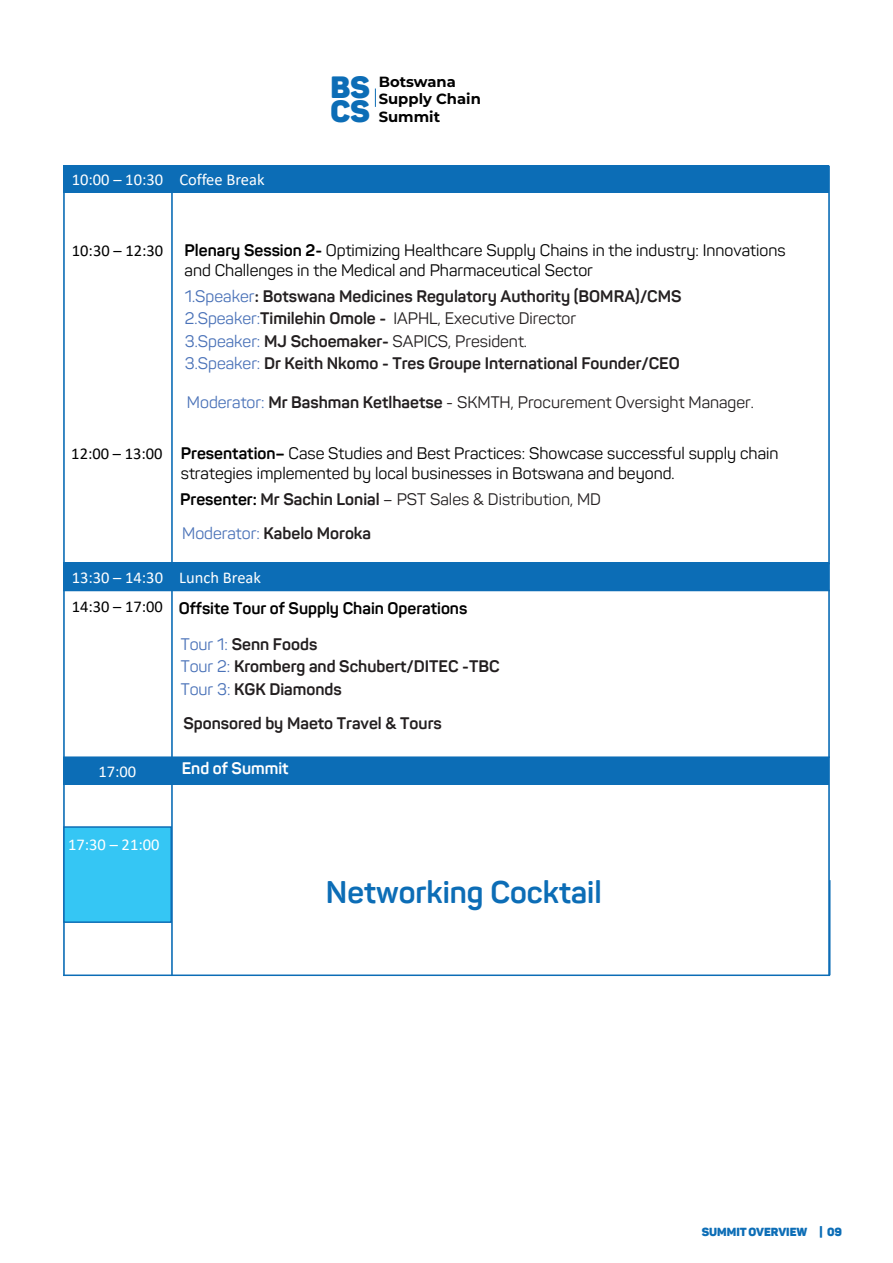
<style>
.page{position:relative;width:893px;height:1263px;background:#fff}
.page>*{position:absolute;margin:0;border:0;box-sizing:border-box;transform-origin:0 0}
.t1{font:700 30.9px "Panton";color:#0c6db6}
.t2{font:900 30.3px/24.5px "Panton";color:#0c6db6}
.t3{font:700 16.5px/22.5px "Panton";color:#231f20}
.t4{font:16.5px/19.8px "Panton";color:#010101;text-align:center}
.t5{font:16.5px "Panton";color:#231f20}
.t6{font:700 16.5px/36px "Panton";color:#010101}
.t7{font:16.5px "Calibri";color:#fff}
.t8{font:16.5px "Calibri";color:#010101}
.t9{font:700 16.5px "Panton";color:#fff}
.t10{font:700 14.7px/17.7px "Montserrat";color:#010101}
.t11{font:900 11.55px "Panton";color:#0c6db6}
.s1{font-weight:700}
.s2{font-weight:400;color:#4a72b8}
.s3{font-family:"Calibri"}
.s4{font-weight:400}
.s5{color:#4a72b8}
.s6{color:#010101}
.s7{font-family:"Calibri";font-weight:400}
.s8{color:#231f20}
</style>
<div class="page">
<svg style="left:375px;top:89px;width:1px;height:18px"></svg>
<div style="left:64px;top:166px;width:108px;height:27px;background:#0c6db6"></div>
<div style="left:172px;top:166px;width:657px;height:27px;background:#0c6db6"></div>
<div style="left:64px;top:563px;width:108px;height:28px;background:#0c6db6"></div>
<div style="left:172px;top:563px;width:657px;height:28px;background:#0c6db6"></div>
<div style="left:64px;top:757px;width:108px;height:27px;background:#0c6db6"></div>
<div style="left:172px;top:757px;width:657px;height:27px;background:#0c6db6"></div>
<hr style="left:63px;top:166px;width:2px;height:810px;background:#0c6db6">
<hr style="left:171px;top:166px;width:2px;height:810px;background:#0c6db6">
<hr style="left:828px;top:166px;width:2px;height:810px;background:#0c6db6">
<hr style="left:63px;top:756px;width:767px;height:2px;background:#0c6db6">
<hr style="left:63px;top:974px;width:767px;height:2px;background:#0c6db6">
<div style="left:63px;top:826px;width:109px;height:97px;background:#35c6f4;border:2px solid #0c6db6"></div>
<p class="t7" style="left:72px;top:168px;width:194px">10:00 – 10:30 Coffee Break</p>
<h2 class="t2" style="left:330px;top:75px;width:41px">BS<br>CS</h2>
<p class="t10" style="left:379px;top:72px;width:104px">Botswana<br>Supply Chain<br>Summit</p>
<p class="t8" style="left:72px;top:239px;width:93px">10:30 – 12:30</p>
<p class="t4" style="left:185px;top:241px;width:603px;text-align:left"><span class="s1">Plenary Session 2-</span> Optimizing Healthcare Supply Chains in the industry: Innovations and Challenges in the Medical and Pharmaceutical Sector</p>
<p class="t3" style="left:185px;top:284px;width:498px"><span class="s2">1.Speaker</span><span class="s3">:</span> Botswana Medicines Regulatory Authority (BOMRA)/CMS <span class="s2">2.Speaker:</span>Timilehin Omole - <span class="s4">IAPHL, Executive Director<br></span><span class="s2">3.Speaker:</span> MJ Schoemaker- <span class="s4">SAPICS, President.<br></span><span class="s2">3.Speaker:</span> Dr Keith Nkomo - Tres Groupe International Founder/CEO</p>
<p class="t5" style="left:187px;top:392px;width:568px"><span class="s5">Moderator:</span> <span class="s1">Mr Bashman Ketlhaetse</span> - SKMTH, Procurement Oversight Manager.</p>
<p class="t4" style="left:71px;top:443px;width:709px"><span class="s3">12:00 – 13:00</span> <span class="s1">Presentation–</span> Case Studies and Best Practices: Showcase successful supply chain strategies implemented by local businesses in Botswana and beyond.</p>
<p class="t3" style="left:180px;top:482px;width:422px;line-height:33.8px"><span class="s6">Presenter:</span> Mr Sachin Lonial <span class="s4">– PST Sales &amp; Distribution, MD<br></span><span class="s2">Moderator:</span> Kabelo Moroka</p>
<p class="t7" style="left:72px;top:566px;width:191px">13:30 – 14:30 Lunch Break</p>
<p class="t6" style="left:181px;top:590px;width:288px;text-indent:-109px"><span class="s7">14:30 – 17:00</span> Offsite Tour of Supply Chain Operations<br><span class="s2">Tour 1:</span> <span class="s8">Senn Foods</span></p>
<p class="t3" style="left:181px;top:655px;width:320px"><span class="s2">Tour 2:</span> Kromberg and Schubert/DITEC -TBC<br><span class="s2">Tour 3:</span> KGK Diamonds</p>
<p class="t3" style="left:183px;top:712px;width:260px">Sponsored by Maeto Travel &amp; Tours</p>
<p class="t7" style="left:98px;top:760px;width:39px">17:00</p>
<p class="t9" style="left:182px;top:758px;width:109px">End of Summit</p>
<p class="t7" style="left:68px;top:833px;width:93px">17:30 – 21:00</p>
<h1 class="t1" style="left:326px;top:873px;width:277px">Networking Cocktail</h1>
<p class="t11" style="left:702px;top:1224px;width:142px">SUMMIT OVERVIEW | 09</p>
</div>
